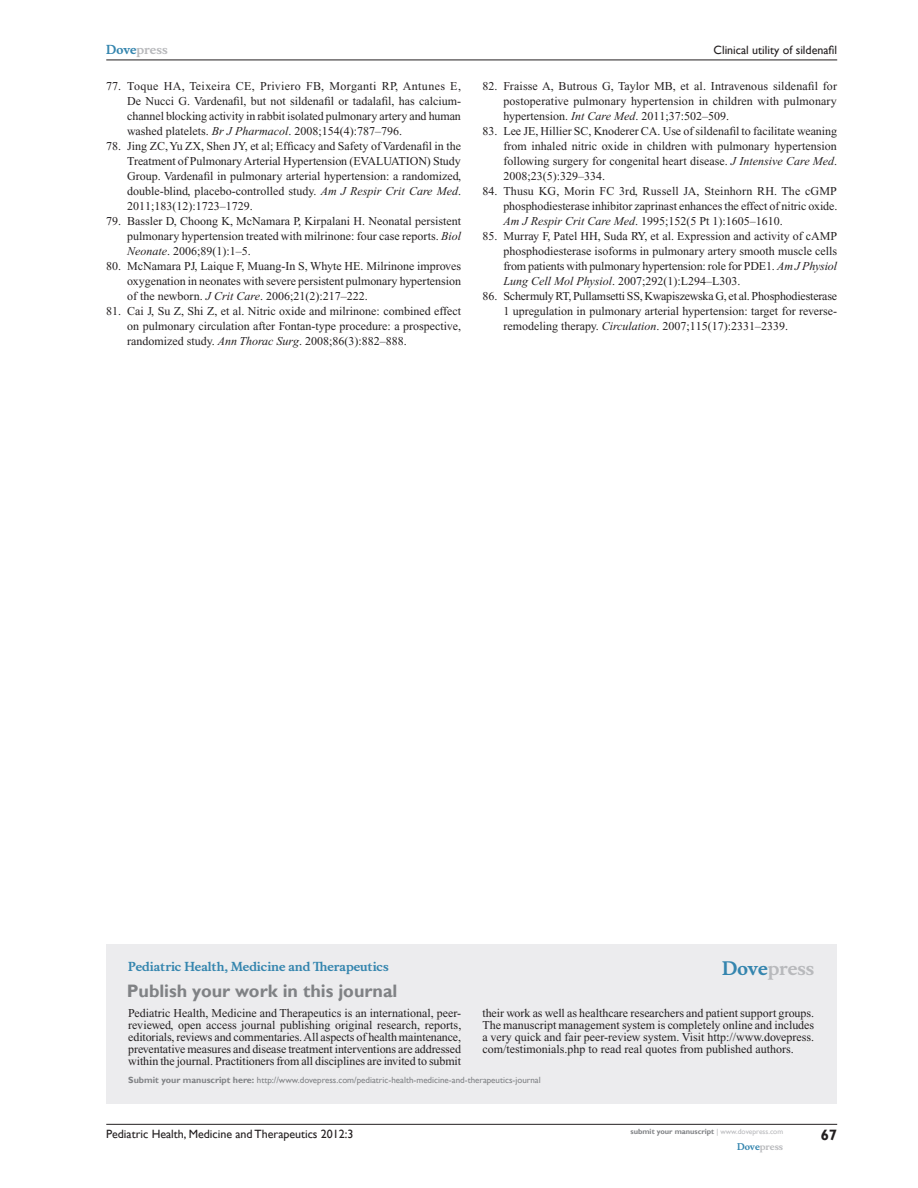
<style>
.page{position:relative;width:918px;height:1188px;background:#fff}
.page>*{position:absolute;margin:0;border:0;box-sizing:border-box;transform-origin:0 0}
.PromBx-H1{font:700 18px "Gill Sans";color:#808285}
.PromBx-Brand{font:700 18px "Musee";color:#b8b9bc}
.t1{font:700 15px "Gill Sans";color:#231f20}
.RefNL2{font:12px/15px "Times New Roman";color:#231f20;text-align:justify}
.PromBx-Tx{font:12px/12px "Times New Roman";letter-spacing:-.01em;color:#231f20;text-align:justify}
.t2{font:12px "Gill Sans";color:#231f20}
.PromBx-JrnlName{font:700 12px "Musee";color:#3485ae}
.t3{font:700 12px "Musee";color:#b8b9bc}
.PromBx-SubmitMssWebA{font:9px "Gill Sans";color:#808285}
.t4{font:700 9px "Musee";color:#b8b9bc}
.t5{font:700 7.5px "Gill Sans";color:#808285}
.s1{color:#3485ae}
.s2{font-style:italic}
.s3{font-weight:700}
.s4{font-weight:400;color:#b8b9bc}
</style>
<div class="page">
<div style="left:106px;top:944px;width:731px;height:159px;background:#ececee"></div>
<hr style="left:106px;top:1124px;width:731px;height:1px;background:#231f20">
<hr style="left:106px;top:60px;width:731px;height:1px;background:#231f20">
<p class="t3" style="left:106px;top:43px;width:63px"><span class="s1">Dove</span>press</p>
<p class="RefNL2" style="left:127px;top:79px;width:335px;text-indent:-21px">77. Toque HA, Teixeira CE, Priviero FB, Morganti RP, Antunes E, De Nucci G. Vardenafil, but not sildenafil or tadalafil, has calcium&shy;channel blocking activity in rabbit isolated pulmonary artery and human washed platelets. <span class="s2">Br J Pharmacol</span>. 2008;154(4):787–796.</p>
<p class="RefNL2" style="left:127px;top:139px;width:335px;text-indent:-21px">78. Jing ZC, Yu ZX, Shen JY, et al; Efficacy and Safety of Vardenafil in the Treatment of Pulmonary Arterial Hypertension (EVALUATION) Study Group. Vardenafil in pulmonary arterial hypertension: a randomized, double-blind, placebo-controlled study. <span class="s2">Am J Respir Crit Care Med</span>.<br>2011;183(12):1723–1729.</p>
<p class="RefNL2" style="left:127px;top:214px;width:335px;text-indent:-21px">79. Bassler D, Choong K, McNamara P, Kirpalani H. Neonatal persistent pulmonary hypertension treated with milrinone: four case reports. <span class="s2">Biol Neonate</span>. 2006;89(1):1–5.</p>
<p class="RefNL2" style="left:127px;top:259px;width:335px;text-indent:-21px">80. McNamara PJ, Laique F, Muang-In S, Whyte HE. Milrinone improves oxygenation in neonates with severe persistent pulmonary hypertension of the newborn. <span class="s2">J Crit Care</span>. 2006;21(2):217–222.</p>
<p class="RefNL2" style="left:127px;top:304px;width:335px;text-indent:-21px">81. Cai J, Su Z, Shi Z, et al. Nitric oxide and milrinone: combined effect on pulmonary circulation after Fontan-type procedure: a prospective, randomized study. <span class="s2">Ann Thorac Surg</span>. 2008;86(3):882–888.</p>
<p class="t2" style="left:714px;top:43px;width:125px">Clinical utility of sildenafil</p>
<p class="RefNL2" style="left:503px;top:79px;width:335px;text-indent:-21px">82. Fraisse A, Butrous G, Taylor MB, et al. Intravenous sildenafil for postoperative pulmonary hypertension in children with pulmonary hypertension. <span class="s2">Int Care Med</span>. 2011;37:502–509.</p>
<p class="RefNL2" style="left:503px;top:124px;width:335px;text-indent:-21px">83. Lee JE, Hillier SC, Knoderer CA. Use of sildenafil to facilitate weaning from inhaled nitric oxide in children with pulmonary hypertension following surgery for congenital heart disease. <span class="s2">J Intensive Care Med</span>.<br>2008;23(5):329–334.</p>
<p class="RefNL2" style="left:503px;top:184px;width:335px;text-indent:-21px">84. Thusu KG, Morin FC 3rd, Russell JA, Steinhorn RH. The cGMP phosphodiesterase inhibitor zaprinast enhances the effect of nitric oxide.<br><span class="s2">Am J Respir Crit Care Med</span>. 1995;152(5 Pt 1):1605–1610.</p>
<p class="RefNL2" style="left:503px;top:229px;width:335px;text-indent:-21px">85. Murray F, Patel HH, Suda RY, et al. Expression and activity of cAMP phosphodiesterase isoforms in pulmonary artery smooth muscle cells from patients with pulmonary hypertension: role for PDE1. <span class="s2">Am J Physiol Lung Cell Mol Physiol</span>. 2007;292(1):L294–L303.</p>
<p class="RefNL2" style="left:503px;top:289px;width:335px;text-indent:-21px">86. Schermuly RT, Pullamsetti SS, Kwapiszewska G, et al. Phosphodiesterase 1 upregulation in pulmonary arterial hypertension: target for reverse&shy;remodeling therapy. <span class="s2">Circulation</span>. 2007;115(17):2331–2339.</p>
<p class="PromBx-JrnlName" style="left:128px;top:959px;width:262px">Pediatric Health, Medicine and Therapeutics</p>
<p class="PromBx-H1" style="left:127px;top:980px;width:272px">Publish your work in this journal</p>
<p class="PromBx-Brand" style="left:722px;top:958px;width:94px"><span class="s1">Dove</span>press</p>
<p class="PromBx-Tx" style="left:128px;top:1007px;width:335px">Pediatric Health, Medicine and Therapeutics is an international, peer&shy;reviewed, open access journal publishing original research, reports, editorials, reviews and commentaries. All aspects of health maintenance, preventative measures and disease treatment interventions are addressed within the journal. Practitioners from all disciplines are invited to submit</p>
<p class="PromBx-Tx" style="left:482px;top:1007px;width:333px">their work as well as healthcare researchers and patient support groups.<br>The manuscript management system is completely online and includes a very quick and fair peer-review system. Visit http://www.dovepress. com/testimonials.php to read real quotes from published authors.</p>
<p class="PromBx-SubmitMssWebA" style="left:128px;top:1075px;width:414px"><span class="s3">Submit your manuscript here:</span> http://www.dovepress.com/pediatric-health-medicine-and-therapeutics-journal</p>
<p class="t2" style="left:106px;top:1127px;width:249px">Pediatric Health, Medicine and Therapeutics 2012:3</p>
<p class="t5" style="left:631px;top:1127px;width:154px">submit your manuscript <span class="s4">| www.dovepress.com</span></p>
<p class="t4" style="left:737px;top:1141px;width:48px"><span class="s1">Dove</span>press</p>
<p class="t1" style="left:821px;top:1126px;width:18px">67</p>
</div>
